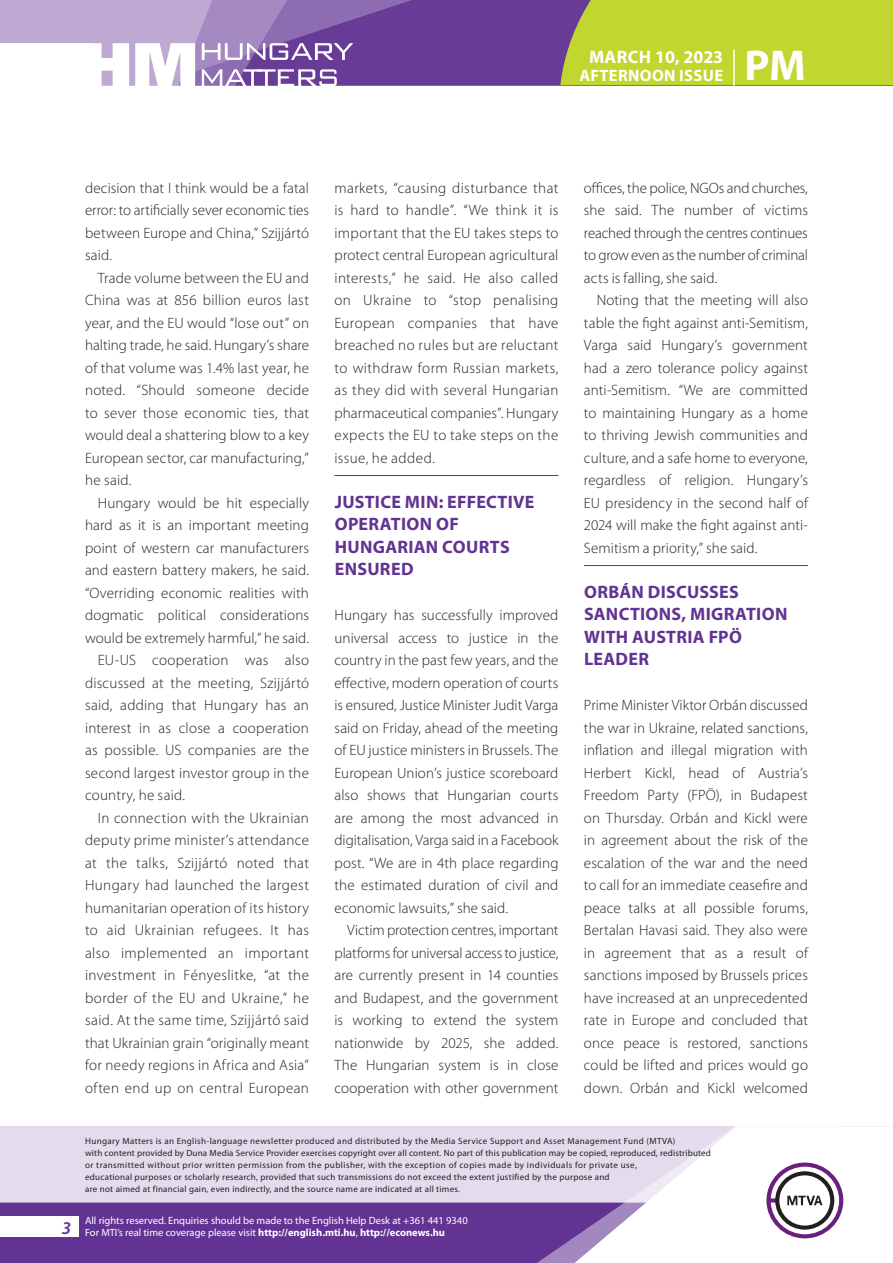
<style>
.page{position:relative;width:893px;height:1263px;background:#fff}
.page>*{position:absolute;margin:0;border:0;box-sizing:border-box;transform-origin:0 0}
.t1{font:700 43.35px "Myriad Pro";color:#fff}
._01_cimsor{font:700 18px/22.5px "Myriad Pro";letter-spacing:.015em;color:#623393}
.t2{font:700 18px "Myriad Pro";letter-spacing:.01em;color:#fff}
.t3{font:italic 600 18px "Myriad Pro";color:#623393}
.t4{font:700 16.5px "Myriad Pro";letter-spacing:.02em;color:#fff}
._03_kenyer_szöveg-2{font:300 15px/22.5px "Myriad Pro";letter-spacing:.01em;color:#231f20;text-align:justify}
._03_kenyer_szöveg-1{font:300 15px/22.5px "Myriad Pro";letter-spacing:.01em;color:#231f20;text-align:justify}
.t5{font:10.5px/12px "Myriad Pro";color:#fff}
.t6{font:9px/12px "Myriad Pro";letter-spacing:.03em;color:#231f20}
.s1{font-weight:700}
</style>
<div class="page">
<div style="left:0;top:1126px;width:893px;height:137px;background:#e4dcec"></div>
<div style="left:0;top:1202px;width:506px;height:61px;background:#623393"></div>
<div style="left:506px;top:1202px;width:43px;height:61px;background:#623393"></div>
<svg style="left:549px;top:1126px;width:344px;height:137px;fill:#fff"></svg>
<svg style="left:766px;top:1162px;width:77px;height:76px;background:#c5b8c8"></svg>
<div style="left:0;top:1216px;width:79px;height:20px;background:#fff"></div>
<div style="left:0;top:0;width:893px;height:85px;background:#683b97"></div>
<div style="left:560px;top:0;width:333px;height:85px;background:#c1d72f"></div>
<hr style="left:733px;top:49px;width:2px;height:37px;background:#fff">
<svg style="left:0;top:0;width:479px;height:86px"></svg>
<hr style="left:334px;top:475px;width:224px;height:1px;background:#623393">
<hr style="left:584px;top:565px;width:224px;height:1px;background:#623393">
<p class="t2" style="left:589px;top:45px;width:136px">March 10, 2023</p>
<p class="t4" style="left:579px;top:65px;width:145px">AFTERNOON ISSUE</p>
<h1 class="t1" style="left:745px;top:37px;width:63px">PM</h1>
<p class="_03_kenyer_szöveg-2" style="left:85px;top:176px;width:225px">decision that I think would be a fatal error: to artificially sever economic ties between Europe and China,” Szijjártó said.</p>
<p class="_03_kenyer_szöveg-2" style="left:85px;top:266px;width:225px;text-indent:13px">Trade volume between the EU and China was at 856 billion euros last year, and the EU would “lose out” on halting trade, he said. Hungary’s share of that volume was 1.4% last year, he noted. “Should someone decide to sever those economic ties, that would deal a shattering blow to a key European sector, car manufacturing,” he said.</p>
<p class="_03_kenyer_szöveg-2" style="left:85px;top:491px;width:225px;text-indent:13px">Hungary would be hit especially hard as it is an important meeting point of western car manufacturers and eastern battery makers, he said. “Overriding economic realities with dogmatic political considerations would be extremely harmful,” he said.</p>
<p class="_03_kenyer_szöveg-2" style="left:85px;top:649px;width:225px;text-indent:13px">EU-US cooperation was also discussed at the meeting, Szijjártó said, adding that Hungary has an interest in as close a cooperation as possible. US companies are the second largest investor group in the country, he said.</p>
<p class="_03_kenyer_szöveg-2" style="left:85px;top:806px;width:225px;text-indent:13px">In connection with the Ukrainian deputy prime minister’s attendance at the talks, Szijjártó noted that Hungary had launched the largest humanitarian operation of its history to aid Ukrainian refugees. It has also implemented an important investment in Fényeslitke, “at the border of the EU and Ukraine,” he said. At the same time, Szijjártó said that Ukrainian grain “originally meant for needy regions in Africa and Asia” often end up on central European</p>
<p class="_03_kenyer_szöveg-2" style="left:334px;top:176px;width:225px">markets, “causing disturbance that is hard to handle”. “We think it is important that the EU takes steps to protect central European agricultural interests,” he said. He also called on Ukraine to “stop penalising European companies that have breached no rules but are reluctant to withdraw form Russian markets, as they did with several Hungarian pharmaceutical companies”. Hungary expects the EU to take steps on the issue, he added.</p>
<p class="_01_cimsor" style="left:335px;top:490px;width:201px">JUSTICE MIN: EFFECTIVE<br>OPERATION OF<br>HUNGARIAN COURTS<br>ENSURED</p>
<p class="_03_kenyer_szöveg-1" style="left:334px;top:604px;width:226px">Hungary has successfully improved universal access to justice in the country in the past few years, and the effective, modern operation of courts is ensured, Justice Minister Judit Varga said on Friday, ahead of the meeting of EU justice ministers in Brussels. The European Union’s justice scoreboard also shows that Hungarian courts are among the most advanced in digitalisation, Varga said in a Facebook post. “We are in 4th place regarding the estimated duration of civil and economic lawsuits,” she said.</p>
<p class="_03_kenyer_szöveg-2" style="left:334px;top:919px;width:225px;text-indent:13px">Victim protection centres, important platforms for universal access to justice, are currently present in 14 counties and Budapest, and the government is working to extend the system nationwide by 2025, she added.<br>The Hungarian system is in close cooperation with other government</p>
<p class="_03_kenyer_szöveg-2" style="left:584px;top:176px;width:225px">offices, the police, NGOs and churches, she said. The number of victims reached through the centres continues to grow even as the number of criminal acts is falling, she said.</p>
<p class="_03_kenyer_szöveg-2" style="left:584px;top:289px;width:225px;text-indent:13px">Noting that the meeting will also table the fight against anti-Semitism, Varga said Hungary’s government had a zero tolerance policy against anti-Semitism. “We are committed to maintaining Hungary as a home to thriving Jewish communities and culture, and a safe home to everyone, regardless of religion. Hungary’s EU presidency in the second half of 2024 will make the fight against anti-Semitism a priority,” she said.</p>
<p class="_01_cimsor" style="left:584px;top:580px;width:205px">ORBÁN DISCUSSES<br>SANCTIONS, MIGRATION<br>WITH AUSTRIA FPÖ<br>LEADER</p>
<p class="_03_kenyer_szöveg-1" style="left:584px;top:694px;width:225px">Prime Minister Viktor Orbán discussed the war in Ukraine, related sanctions, inflation and illegal migration with Herbert Kickl, head of Austria’s Freedom Party (FPÖ), in Budapest on Thursday. Orbán and Kickl were in agreement about the risk of the escalation of the war and the need to call for an immediate ceasefire and peace talks at all possible forums, Bertalan Havasi said. They also were in agreement that as a result of sanctions imposed by Brussels prices have increased at an unprecedented rate in Europe and concluded that once peace is restored, sanctions could be lifted and prices would go down. Orbán and Kickl welcomed</p>
<p class="t3" style="left:62px;top:1217px;width:11px">3</p>
<p class="t6" style="left:85px;top:1134px;width:627px">Hungary Matters is an English-language newsletter produced and distributed by the Media Service Support and Asset Management Fund (MTVA)<br>with content provided by Duna Media Service Provider exercises copyright over all content. No part of this publication may be copied, reproduced, redistributed or transmitted without prior written permission from the publisher, with the exception of copies made by individuals for private use,<br>educational purposes or scholarly research, provided that such transmissions do not exceed the extent justified by the purpose and<br>are not aimed at financial gain, even indirectly, and the source name are indicated at all times.</p>
<p class="t5" style="left:85px;top:1214px;width:384px">All rights reserved. Enquiries should be made to the English Help Desk at +361 441 9340<br>For MTI’s real time coverage please visit <span class="s1">http://english.mti.hu</span>, <span class="s1">http://econews.hu</span></p>
</div>
